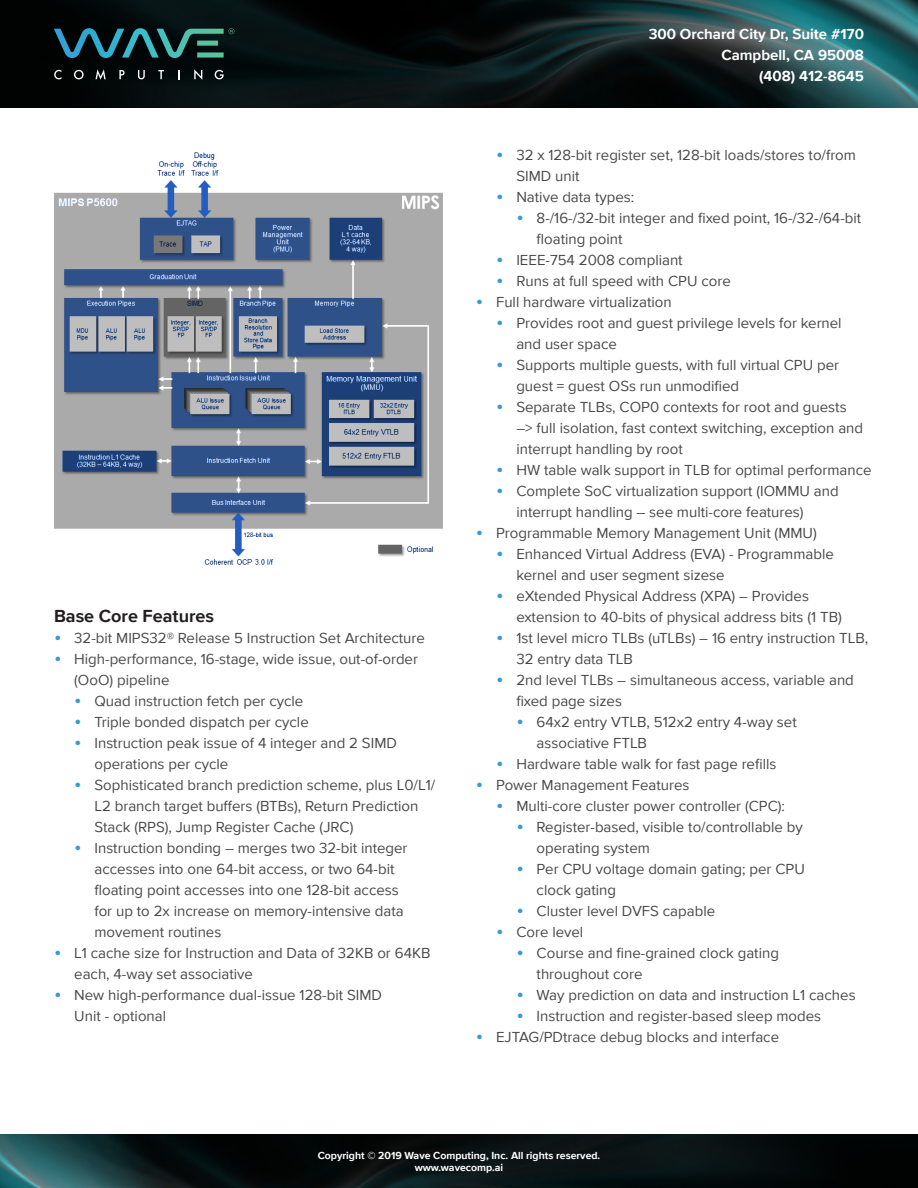
<style>
.page{position:relative;width:918px;height:1188px;background:#fff}
.page>*{position:absolute;margin:0;border:0;box-sizing:border-box;transform-origin:0 0}
.t1{font:700 18px "Proxima Nova";color:#231f20}
.t2{font:15px/21px "Proxima Nova";color:#474747}
.t3{font:700 15px/21px "Proxima Nova";color:#fff;text-align:right}
.t4{font:700 10.5px/12.6px "Proxima Nova";color:#fff;text-align:center}
.s1{font-size:21px;color:#359bd6}
</style>
<div class="page">
<img style="left:0;top:1134px;width:918px;height:54px">
<img style="left:0;top:0;width:918px;height:108px">
<svg style="left:54px;top:28px;width:180px;height:30px;background:#174549"></svg>
<svg style="left:54px;top:70px;width:7px;height:9px"></svg>
<svg style="left:74px;top:70px;width:10px;height:9px"></svg>
<svg style="left:96px;top:69px;width:10px;height:11px"></svg>
<svg style="left:119px;top:70px;width:6px;height:9px"></svg>
<svg style="left:138px;top:70px;width:7px;height:9px"></svg>
<svg style="left:158px;top:70px;width:6px;height:9px"></svg>
<svg style="left:178px;top:70px;width:2px;height:9px"></svg>
<svg style="left:194px;top:69px;width:8px;height:11px"></svg>
<svg style="left:215px;top:70px;width:9px;height:9px"></svg>
<img style="left:54px;top:152px;width:388px;height:413px">
<p class="t1" style="left:54px;top:603px;width:162px">Base Core Features</p>
<p class="t2" style="left:54px;top:627px;width:372px"><span class="s1">•</span> 32-bit MIPS32® Release 5 Instruction Set Architecture</p>
<p class="t2" style="left:74px;top:648px;width:345px;text-indent:-20px"><span class="s1">•</span> High-performance, 16-stage, wide issue, out-of-order (OoO) pipeline</p>
<p class="t2" style="left:74px;top:690px;width:231px"><span class="s1">•</span> Quad instruction fetch per cycle</p>
<p class="t2" style="left:74px;top:711px;width:236px"><span class="s1">•</span> Triple bonded dispatch per cycle</p>
<p class="t2" style="left:94px;top:732px;width:304px;text-indent:-20px"><span class="s1">•</span> Instruction peak issue of 4 integer and 2 SIMD operations per cycle</p>
<p class="t2" style="left:94px;top:774px;width:342px;text-indent:-20px"><span class="s1">•</span> Sophisticated branch prediction scheme, plus L0/L1/<br>L2 branch target buffers (BTBs), Return Prediction<br>Stack (RPS), Jump Register Cache (JRC)</p>
<p class="t2" style="left:94px;top:837px;width:315px;text-indent:-20px"><span class="s1">•</span> Instruction bonding – merges two 32-bit integer accesses into one 64-bit access, or two 64-bit floating point accesses into one 128-bit access for up to 2x increase on memory-intensive data movement routines</p>
<p class="t2" style="left:74px;top:942px;width:358px;text-indent:-20px"><span class="s1">•</span> L1 cache size for Instruction and Data of 32KB or 64KB each, 4-way set associative</p>
<p class="t2" style="left:74px;top:984px;width:309px;text-indent:-20px"><span class="s1">•</span> New high-performance dual-issue 128-bit SIMD<br>Unit - optional</p>
<p class="t3" style="left:649px;top:23px;width:217px">300 Orchard City Dr, Suite #170<br>Campbell, CA 95008<br>(408) 412-8645</p>
<p class="t2" style="left:516px;top:144px;width:341px;text-indent:-20px"><span class="s1">•</span> 32 x 128-bit register set, 128-bit loads/stores to/from<br>SIMD unit</p>
<p class="t2" style="left:496px;top:186px;width:140px"><span class="s1">•</span> Native data types:</p>
<p class="t2" style="left:537px;top:207px;width:326px;text-indent:-20px"><span class="s1">•</span> 8-/16-/32-bit integer and fixed point, 16-/32-/64-bit floating point</p>
<p class="t2" style="left:496px;top:249px;width:188px"><span class="s1">•</span> IEEE-754 2008 compliant</p>
<p class="t2" style="left:496px;top:270px;width:236px"><span class="s1">•</span> Runs at full speed with CPU core</p>
<p class="t2" style="left:476px;top:291px;width:197px"><span class="s1">•</span> Full hardware virtualization</p>
<p class="t2" style="left:516px;top:312px;width:327px;text-indent:-20px"><span class="s1">•</span> Provides root and guest privilege levels for kernel and user space</p>
<p class="t2" style="left:516px;top:354px;width:324px;text-indent:-20px"><span class="s1">•</span> Supports multiple guests, with full virtual CPU per guest = guest OSs run unmodified</p>
<p class="t2" style="left:516px;top:396px;width:348px;text-indent:-20px"><span class="s1">•</span> Separate TLBs, COP0 contexts for root and guests –&gt; full isolation, fast context switching, exception and interrupt handling by root</p>
<p class="t2" style="left:496px;top:459px;width:377px"><span class="s1">•</span> HW table walk support in TLB for optimal performance</p>
<p class="t2" style="left:516px;top:480px;width:324px;text-indent:-20px"><span class="s1">•</span> Complete SoC virtualization support (IOMMU and interrupt handling – see multi-core features)</p>
<p class="t2" style="left:476px;top:522px;width:342px"><span class="s1">•</span> Programmable Memory Management Unit (MMU)</p>
<p class="t2" style="left:516px;top:543px;width:319px;text-indent:-20px"><span class="s1">•</span> Enhanced Virtual Address (EVA) - Programmable kernel and user segment sizese</p>
<p class="t2" style="left:516px;top:585px;width:327px;text-indent:-20px"><span class="s1">•</span> eXtended Physical Address (XPA) – Provides extension to 40-bits of physical address bits (1 TB)</p>
<p class="t2" style="left:516px;top:627px;width:354px;text-indent:-20px"><span class="s1">•</span> 1st level micro TLBs (uTLBs) – 16 entry instruction TLB,<br>32 entry data TLB</p>
<p class="t2" style="left:516px;top:669px;width:339px;text-indent:-20px"><span class="s1">•</span> 2nd level TLBs – simultaneous access, variable and fixed page sizes</p>
<p class="t2" style="left:537px;top:711px;width:262px;text-indent:-20px"><span class="s1">•</span> 64x2 entry VTLB, 512x2 entry 4-way set associative FTLB</p>
<p class="t2" style="left:496px;top:753px;width:282px"><span class="s1">•</span> Hardware table walk for fast page refills</p>
<p class="t2" style="left:476px;top:774px;width:215px"><span class="s1">•</span> Power Management Features</p>
<p class="t2" style="left:496px;top:795px;width:290px"><span class="s1">•</span> Multi-core cluster power controller (CPC):</p>
<p class="t2" style="left:537px;top:816px;width:268px;text-indent:-20px"><span class="s1">•</span> Register-based, visible to/controllable by operating system</p>
<p class="t2" style="left:537px;top:858px;width:270px;text-indent:-20px"><span class="s1">•</span> Per CPU voltage domain gating; per CPU clock gating</p>
<p class="t2" style="left:516px;top:900px;width:200px"><span class="s1">•</span> Cluster level DVFS capable</p>
<p class="t2" style="left:496px;top:921px;width:89px"><span class="s1">•</span> Core level</p>
<p class="t2" style="left:537px;top:942px;width:244px;text-indent:-20px"><span class="s1">•</span> Course and fine-grained clock gating throughout core</p>
<p class="t2" style="left:516px;top:984px;width:341px"><span class="s1">•</span> Way prediction on data and instruction L1 caches</p>
<p class="t2" style="left:516px;top:1005px;width:306px"><span class="s1">•</span> Instruction and register-based sleep modes</p>
<p class="t2" style="left:476px;top:1026px;width:305px"><span class="s1">•</span> EJTAG/PDtrace debug blocks and interface</p>
<p class="t4" style="left:318px;top:1149px;width:284px">Copyright © 2019 Wave Computing, Inc. All rights reserved. www.wavecomp.ai</p>
</div>
